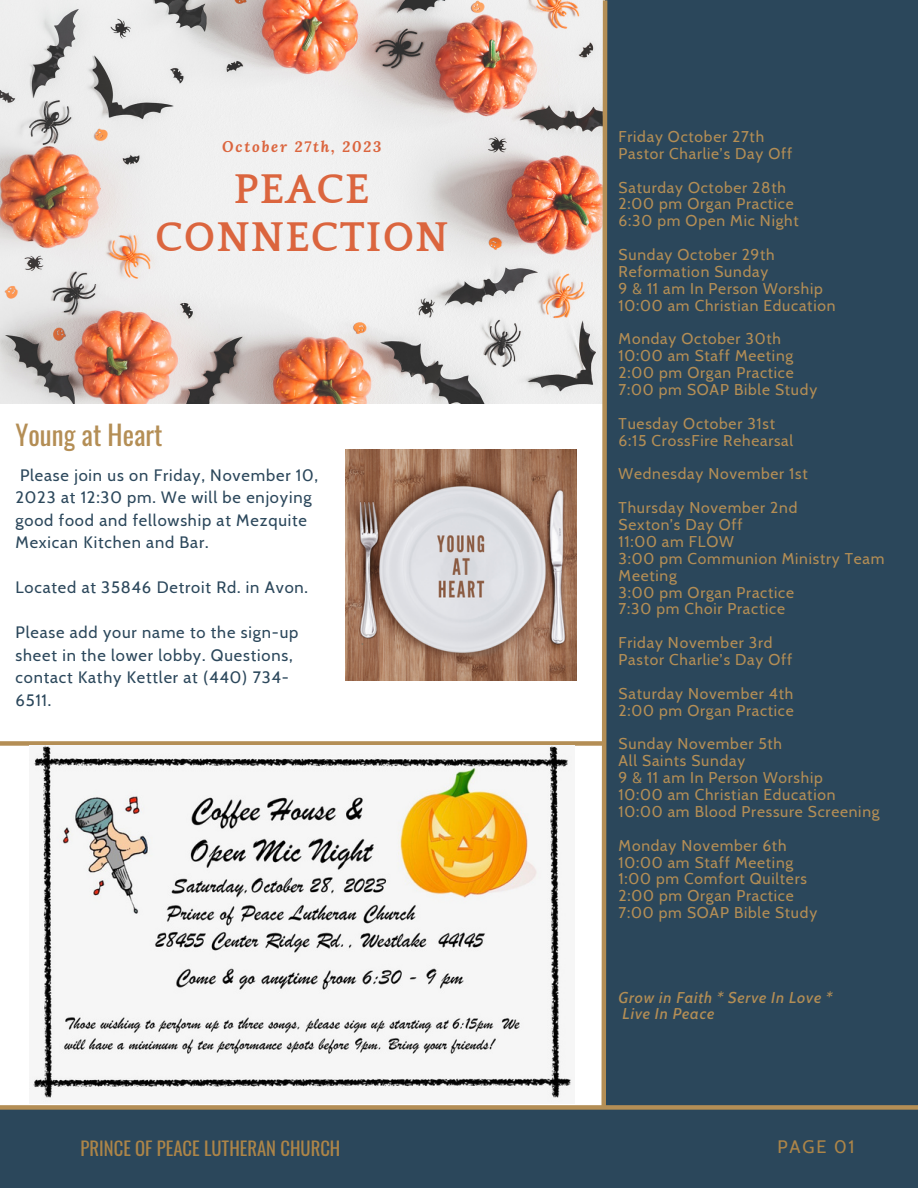
<style>
.page{position:relative;width:918px;height:1188px;background:#fff}
.page>*{position:absolute;margin:0;border:0;box-sizing:border-box;transform-origin:0 0}
.t1{font:700 42.75px/48.9px "Quattrocento";letter-spacing:.025em;color:#db653e;text-align:center}
.t2{font:27px "Oswald";color:#b48e55}
.t3{font:18.75px "Oswald";color:#ad8548}
.t4{font:18px "Cabin";letter-spacing:.1em;color:#ad8548}
.t5{font:16.5px/22.5px "Cabin";letter-spacing:.05em;color:#2b475b}
.t6{font:15.6px/16.8px "Cabin";letter-spacing:.05em;color:#b48e55}
.t7{font:italic 500 15.6px "Cabin";letter-spacing:.05em;color:#b48e55}
.t8{font:italic 700 15.15px "Lora";letter-spacing:.12em;color:#db653e}
</style>
<div class="page">
<div style="left:0;top:1107px;width:918px;height:81px;background:#2b475b"></div>
<div style="left:0;top:741px;width:918px;height:5px;background:#b48e55"></div>
<div style="left:604px;top:0;width:314px;height:1188px;background:#2b475b"></div>
<div style="left:0;top:1105px;width:918px;height:5px;background:#b48e55"></div>
<img style="left:0;top:0;width:599px;height:403px">
<svg style="left:599px;top:0;width:11px;height:1110px"></svg>
<img style="left:345px;top:450px;width:231px;height:230px">
<img style="left:30px;top:746px;width:542px;height:356px">
<p class="t8" style="left:222px;top:137px;width:161px">October 27th, 2023</p>
<p class="t1" style="left:155px;top:166px;width:295px">PEACE<br>CONNECTION</p>
<p class="t2" style="left:15px;top:414px;width:149px">Young at Heart</p>
<p class="t5" style="left:15px;top:464px;width:304px">Please join us on Friday, November 10, 2023 at 12:30 pm. We will be enjoying good food and fellowship at Mezquite Mexican Kitchen and Bar.</p>
<p class="t5" style="left:15px;top:576px;width:294px">Located at 35846 Detroit Rd. in Avon.</p>
<p class="t5" style="left:15px;top:621px;width:284px">Please add your name to the sign-up sheet in the lower lobby. Questions, contact Kathy Kettler at (440) 734-<br>6511.</p>
<p class="t6" style="left:619px;top:128px;width:147px">Friday October 27th</p>
<p class="t6" style="left:619px;top:145px;width:175px">Pastor Charlie’s Day Off</p>
<p class="t6" style="left:619px;top:179px;width:169px">Saturday October 28th</p>
<p class="t6" style="left:619px;top:195px;width:177px">2:00 pm Organ Practice</p>
<p class="t6" style="left:619px;top:212px;width:182px">6:30 pm Open Mic Night</p>
<p class="t6" style="left:619px;top:246px;width:158px">Sunday October 29th</p>
<p class="t6" style="left:619px;top:263px;width:151px">Reformation Sunday</p>
<p class="t6" style="left:619px;top:280px;width:206px">9 &amp; 11 am In Person Worship</p>
<p class="t6" style="left:619px;top:297px;width:218px">10:00 am Christian Education</p>
<p class="t6" style="left:619px;top:330px;width:164px">Monday October 30th</p>
<p class="t6" style="left:619px;top:347px;width:176px">10:00 am Staff Meeting</p>
<p class="t6" style="left:619px;top:364px;width:177px">2:00 pm Organ Practice</p>
<p class="t6" style="left:619px;top:381px;width:200px">7:00 pm SOAP Bible Study</p>
<p class="t6" style="left:619px;top:415px;width:158px">Tuesday October 31st</p>
<p class="t6" style="left:619px;top:432px;width:176px">6:15 CrossFire Rehearsal</p>
<p class="t6" style="left:619px;top:465px;width:190px">Wednesday November 1st</p>
<p class="t6" style="left:619px;top:499px;width:180px">Thursday November 2nd</p>
<p class="t6" style="left:619px;top:516px;width:126px">Sexton’s Day Off</p>
<p class="t6" style="left:619px;top:533px;width:117px">11:00 am FLOW</p>
<p class="t6" style="left:619px;top:550px;width:267px">3:00 pm Communion Ministry Team<br>Meeting</p>
<p class="t6" style="left:619px;top:584px;width:177px">3:00 pm Organ Practice</p>
<p class="t6" style="left:619px;top:600px;width:168px">7:30 pm Choir Practice</p>
<p class="t6" style="left:619px;top:634px;width:155px">Friday November 3rd</p>
<p class="t6" style="left:619px;top:651px;width:175px">Pastor Charlie’s Day Off</p>
<p class="t6" style="left:619px;top:685px;width:176px">Saturday November 4th</p>
<p class="t6" style="left:619px;top:702px;width:177px">2:00 pm Organ Practice</p>
<p class="t6" style="left:619px;top:735px;width:165px">Sunday November 5th</p>
<p class="t6" style="left:619px;top:752px;width:128px">All Saints Sunday</p>
<p class="t6" style="left:619px;top:769px;width:206px">9 &amp; 11 am In Person Worship</p>
<p class="t6" style="left:619px;top:786px;width:218px">10:00 am Christian Education</p>
<p class="t6" style="left:619px;top:803px;width:263px">10:00 am Blood Pressure Screening</p>
<p class="t6" style="left:619px;top:837px;width:169px">Monday November 6th</p>
<p class="t6" style="left:619px;top:854px;width:176px">10:00 am Staff Meeting</p>
<p class="t6" style="left:619px;top:870px;width:190px">1:00 pm Comfort Quilters</p>
<p class="t6" style="left:619px;top:887px;width:177px">2:00 pm Organ Practice</p>
<p class="t6" style="left:619px;top:904px;width:200px">7:00 pm SOAP Bible Study</p>
<p class="t7" style="left:619px;top:987px;width:215px">Grow in Faith * Serve In Love *</p>
<p class="t7" style="left:623px;top:1004px;width:93px">Live In Peace</p>
<p class="t3" style="left:81px;top:1134px;width:261px">PRINCE OF PEACE LUTHERAN CHURCH</p>
<p class="t4" style="left:778px;top:1136px;width:78px">PAGE 01</p>
</div>
